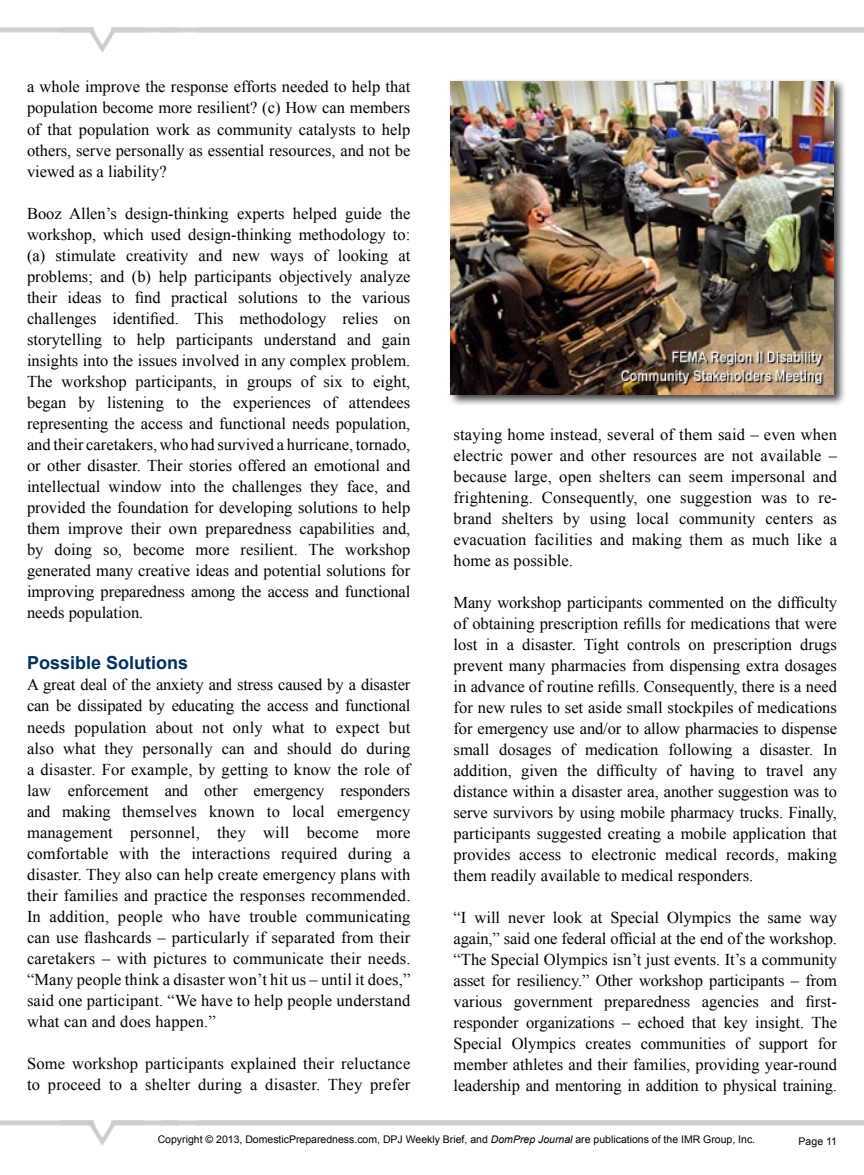
<style>
.page{position:relative;width:864px;height:1175px;background:#fff}
.page>*{position:absolute;margin:0;border:0;box-sizing:border-box;transform-origin:0 0}
.t1{font:700 18px "Arial";color:#002f5d}
.t2{font:16.5px/21px "Times New Roman";color:#000;text-align:justify}
.t3{font:10.5px "Arial";color:#000}
.s1{font-style:italic}
</style>
<div class="page">
<img style="left:0;top:27px;width:864px;height:26px">
<img style="left:0;top:1120px;width:864px;height:26px">
<div style="left:448px;top:78px;width:398px;height:328px;background:#000;opacity:.75"></div>
<img style="left:451px;top:81px;width:383px;height:314px">
<p class="t2" style="left:27px;top:76px;width:385px">a whole improve the response efforts needed to help that population become more resilient? (c) How can members of that population work as community catalysts to help others, serve personally as essential resources, and not be viewed as a liability?</p>
<p class="t2" style="left:27px;top:202px;width:385px">Booz Allen’s design-thinking experts helped guide the workshop, which used design-thinking methodology to: (a) stimulate creativity and new ways of looking at problems; and (b) help participants objectively analyze their ideas to find practical solutions to the various challenges identified. This methodology relies on storytelling to help participants understand and gain insights into the issues involved in any complex problem.<br>The workshop participants, in groups of six to eight, began by listening to the experiences of attendees representing the access and functional needs population, and their caretakers, who had survived a hurricane, tornado, or other disaster. Their stories offered an emotional and intellectual window into the challenges they face, and provided the foundation for developing solutions to help them improve their own preparedness capabilities and, by doing so, become more resilient. The workshop generated many creative ideas and potential solutions for improving preparedness among the access and functional needs population.</p>
<p class="t1" style="left:27px;top:651px;width:163px">Possible Solutions</p>
<p class="t2" style="left:27px;top:674px;width:385px">A great deal of the anxiety and stress caused by a disaster can be dissipated by educating the access and functional needs population about not only what to expect but also what they personally can and should do during a disaster. For example, by getting to know the role of law enforcement and other emergency responders and making themselves known to local emergency management personnel, they will become more comfortable with the interactions required during a disaster. They also can help create emergency plans with their families and practice the responses recommended.<br>In addition, people who have trouble communicating can use flashcards – particularly if separated from their caretakers – with pictures to communicate their needs. “Many people think a disaster won’t hit us – until it does,” said one participant. “We have to help people understand what can and does happen.”</p>
<p class="t2" style="left:27px;top:1052px;width:385px">Some workshop participants explained their reluctance to proceed to a shelter during a disaster. They prefer</p>
<p class="t2" style="left:454px;top:424px;width:385px">staying home instead, several of them said – even when electric power and other resources are not available – because large, open shelters can seem impersonal and frightening. Consequently, one suggestion was to re&shy;brand shelters by using local community centers as evacuation facilities and making them as much like a home as possible.</p>
<p class="t2" style="left:454px;top:592px;width:385px">Many workshop participants commented on the difficulty of obtaining prescription refills for medications that were lost in a disaster. Tight controls on prescription drugs prevent many pharmacies from dispensing extra dosages in advance of routine refills. Consequently, there is a need for new rules to set aside small stockpiles of medications for emergency use and/or to allow pharmacies to dispense small dosages of medication following a disaster. In addition, given the difficulty of having to travel any distance within a disaster area, another suggestion was to serve survivors by using mobile pharmacy trucks. Finally, participants suggested creating a mobile application that provides access to electronic medical records, making them readily available to medical responders.</p>
<p class="t2" style="left:454px;top:907px;width:385px">“I will never look at Special Olympics the same way again,” said one federal official at the end of the workshop. “The Special Olympics isn’t just events. It’s a community asset for resiliency.” Other workshop participants – from various government preparedness agencies and first&shy;responder organizations – echoed that key insight. The Special Olympics creates communities of support for member athletes and their families, providing year-round leadership and mentoring in addition to physical training.</p>
<p class="t3" style="left:158px;top:1132px;width:599px">Copyright © 2013, DomesticPreparedness.com, DPJ Weekly Brief, and <span class="s1">DomPrep Journal</span> are publications of the IMR Group, Inc.</p>
<p class="t3" style="left:799px;top:1134px;width:40px">Page 11</p>
</div>
